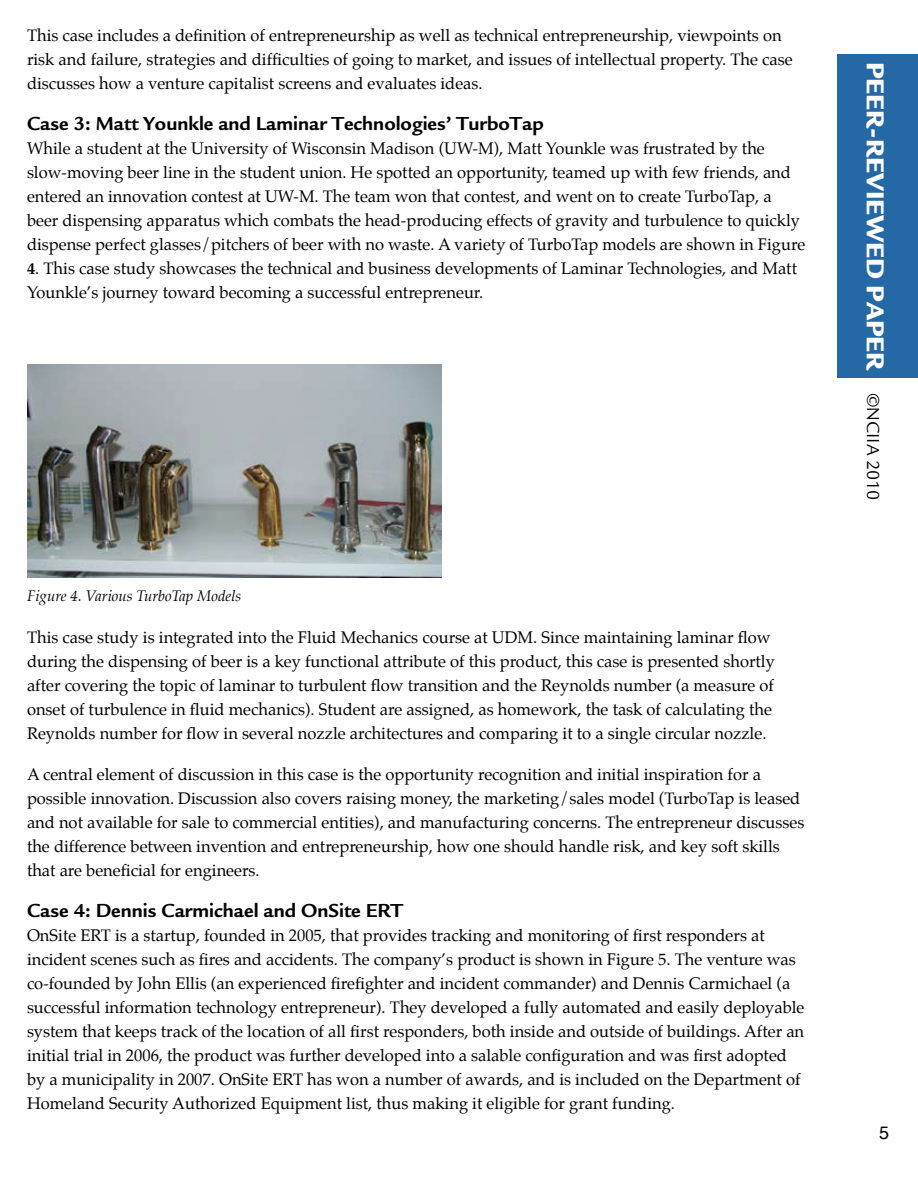
<style>
.page{position:relative;width:918px;height:1188px;background:#fff}
.page>*{position:absolute;margin:0;border:0;box-sizing:border-box;transform-origin:0 0}
.t1{font:900 25.35px "Legacy Sans";color:#fff}
.t2{font:700 19.5px "Legacy Sans";color:#000}
.t3{font:18px "Legacy Sans";color:#000}
.t4{font:18px "Helvetica";color:#000}
.t5{font:16.5px/24px "Palatino";color:#000}
.t6{font:italic 15px "Palatino";color:#000}
.s1{font-weight:700}
</style>
<div class="page">
<div style="left:837px;top:54px;width:81px;height:324px;background:#2568a6"></div>
<img style="left:27px;top:365px;width:415px;height:212px">
<p class="t5" style="left:27px;top:23px;width:767px">This case includes a definition of entrepreneurship as well as technical entrepreneurship, viewpoints on risk and failure, strategies and difficulties of going to market, and issues of intellectual property. The case discusses how a venture capitalist screens and evaluates ideas.</p>
<p class="t2" style="left:27px;top:111px;width:518px">Case 3: Matt Younkle and Laminar Technologies’ TurboTap</p>
<p class="t5" style="left:27px;top:136px;width:780px">While a student at the University of Wisconsin Madison (UW-M), Matt Younkle was frustrated by the slow-moving beer line in the student union. He spotted an opportunity, teamed up with few friends, and entered an innovation contest at UW-M. The team won that contest, and went on to create TurboTap, a beer dispensing apparatus which combats the head-producing effects of gravity and turbulence to quickly dispense perfect glasses/pitchers of beer with no waste. A variety of TurboTap models are shown in Figure</p>
<p class="t5" style="left:27px;top:256px;width:772px"><span class="s1">4</span>. This case study showcases the technical and business developments of Laminar Technologies, and Matt<br>Younkle’s journey toward becoming a successful entrepreneur.</p>
<p class="t6" style="left:27px;top:584px;width:216px">Figure 4. Various TurboTap Models</p>
<p class="t5" style="left:27px;top:625px;width:749px">This case study is integrated into the Fluid Mechanics course at UDM. Since maintaining laminar flow during the dispensing of beer is a key functional attribute of this product, this case is presented shortly after covering the topic of laminar to turbulent flow transition and the Reynolds number (a measure of onset of turbulence in fluid mechanics). Student are assigned, as homework, the task of calculating the Reynolds number for flow in several nozzle architectures and comparing it to a single circular nozzle.</p>
<p class="t5" style="left:27px;top:763px;width:779px">A central element of discussion in this case is the opportunity recognition and initial inspiration for a possible innovation. Discussion also covers raising money, the marketing/sales model (TurboTap is leased and not available for sale to commercial entities), and manufacturing concerns. The entrepreneur discusses the difference between invention and entrepreneurship, how one should handle risk, and key soft skills that are beneficial for engineers.</p>
<p class="t2" style="left:27px;top:899px;width:377px">Case 4: Dennis Carmichael and OnSite ERT</p>
<p class="t5" style="left:27px;top:924px;width:779px">OnSite ERT is a startup, founded in 2005, that provides tracking and monitoring of first responders at incident scenes such as fires and accidents. The company’s product is shown in Figure 5. The venture was co-founded by John Ellis (an experienced firefighter and incident commander) and Dennis Carmichael (a successful information technology entrepreneur). They developed a fully automated and easily deployable system that keeps track of the location of all first responders, both inside and outside of buildings. After an initial trial in 2006, the product was further developed into a salable configuration and was first adopted by a municipality in 2007. OnSite ERT has won a number of awards, and is included on the Department of Homeland Security Authorized Equipment list, thus making it eligible for grant funding.</p>
<h1 class="t1" style="left:891px;top:62px;width:311px;rotate:90deg">PEER-REVIEWED PAPER</h1>
<p class="t3" style="left:884px;top:393px;width:109px;rotate:90deg">©NCIIA 2010</p>
<p class="t4" style="left:879px;top:1119px;width:12px">5</p>
</div>
